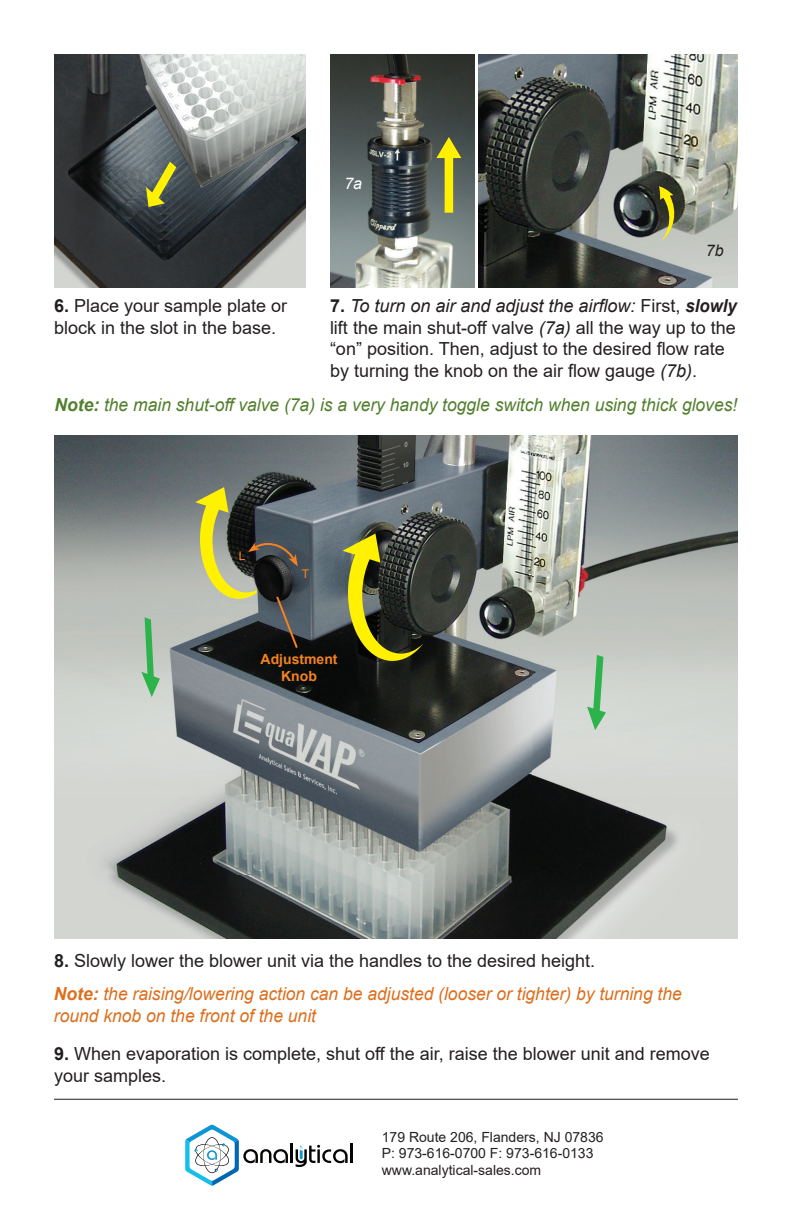
<style>
.page{position:relative;width:792px;height:1224px;background:#fff}
.page>*{position:absolute;margin:0;border:0;box-sizing:border-box;transform-origin:0 0}
.t1{font:18px/21.6px "Arial";color:#231f20}
.t2{font:italic 18px/21.6px "Arial";color:#dd6e1c}
.t3{font:italic 18px "Arial";color:#517f2c}
.t4{font:italic 16px "Arial";color:#fff}
.t5{font:italic 16px "Arial";color:#231f20}
.t6{font:14px/16.8px "Arial";color:#231f20}
.t7{font:700 14px/16.8px "Arial";color:#f58220;text-align:center}
.t8{font:12px "Arial";color:#f58220}
.s1{font-weight:700}
.s2{font-style:italic}
.s3{font-weight:700;font-style:italic}
</style>
<div class="page">
<svg style="left:185px;top:1125px;width:103px;height:61px"></svg>
<hr style="left:291px;top:1143px;width:2px;height:20px;background:#050504">
<hr style="left:350px;top:1143px;width:3px;height:20px;background:#050504">
<svg style="left:296px;top:1145px;width:52px;height:22px"></svg>
<img style="left:54px;top:435px;width:684px;height:504px">
<svg style="left:587px;top:655px;width:19px;height:75px"></svg>
<svg style="left:141px;top:617px;width:19px;height:80px;background:#8ec198"></svg>
<svg style="left:343px;top:534px;width:80px;height:128px;background:#5b5c26"></svg>
<img style="left:479px;top:54px;width:259px;height:234px">
<svg style="left:659px;top:186px;width:19px;height:55px"></svg>
<img style="left:54px;top:54px;width:252px;height:234px">
<svg style="left:146px;top:162px;width:30px;height:45px"></svg>
<img style="left:330px;top:54px;width:145px;height:234px">
<svg style="left:436px;top:137px;width:25px;height:76px;background:#989a3e"></svg>
<hr style="left:54px;top:1099px;width:684px;height:1px;background:#231f20">
<svg style="left:195px;top:487px;width:104px;height:163px;background:#6a6c54"></svg>
<p class="t4" style="left:344px;top:173px;width:19px">7a</p>
<p class="t5" style="left:706px;top:240px;width:19px">7b</p>
<p class="t1" style="left:54px;top:295px;width:235px"><span class="s1">6.</span> Place your sample plate or block in the slot in the base.</p>
<p class="t1" style="left:330px;top:295px;width:408px"><span class="s1">7.</span> <span class="s2">To turn on air and adjust the airflow:</span> First, <span class="s3">slowly </span>lift the main shut-off valve <span class="s2">(7a)</span> all the way up to the “on” position. Then, adjust to the desired flow rate by turning the knob on the air flow gauge <span class="s2">(7b)</span>.</p>
<p class="t3" style="left:55px;top:393px;width:684px"><span class="s1">Note:</span> the main shut-off valve (7a) is a very handy toggle switch when using thick gloves!</p>
<p class="t8" style="left:239px;top:548px;width:8px">L</p>
<p class="t8" style="left:302px;top:566px;width:9px">T</p>
<p class="t7" style="left:261px;top:651px;width:79px">Adjustment<br>Knob</p>
<p class="t1" style="left:54px;top:950px;width:543px"><span class="s1">8.</span> Slowly lower the blower unit via the handles to the desired height.</p>
<p class="t2" style="left:54px;top:983px;width:629px"><span class="s1">Note:</span> the raising/lowering action can be adjusted (looser or tighter) by turning the round knob on the front of the unit</p>
<p class="t1" style="left:54px;top:1043px;width:657px"><span class="s1">9.</span> When evaporation is complete, shut off the air, raise the blower unit and remove your samples.</p>
<p class="t6" style="left:382px;top:1128px;width:223px">179 Route 206, Flanders, NJ 07836<br>P: 973-616-0700 F: 973-616-0133 www.analytical-sales.com</p>
</div>
